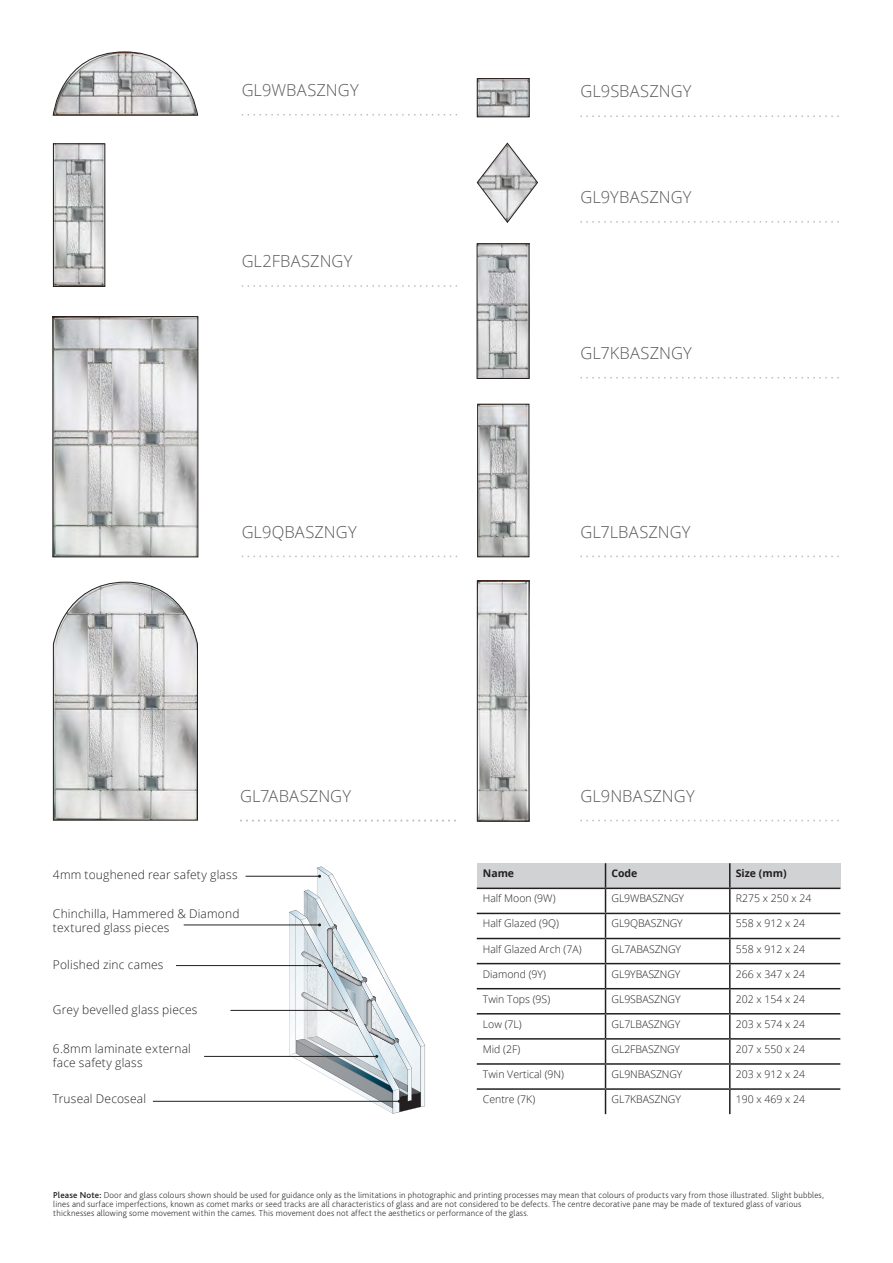
<style>
.page{position:relative;width:893px;height:1263px;background:#fff}
.page>*{position:absolute;margin:0;border:0;box-sizing:border-box;transform-origin:0 0}
.t1{font:300 16.5px "Open Sans";letter-spacing:.005em;color:#57585a}
.t2{font:300 12px/14.4px "Open Sans";letter-spacing:.015em;color:#231f20}
.t3{font:300 10.5px "Open Sans";color:#231f20}
.t4{font:700 10.5px "Open Sans";color:#231f20}
.t5{font:200 9px/9px "Bliss";letter-spacing:.02em;color:#231f20}
.s1{font-weight:500}
</style>
<div class="page">
<img style="left:55px;top:318px;width:141px;height:237px">
<div style="left:53px;top:316px;width:145px;height:241px;border:1px solid #231f20"></div>
<img style="left:479px;top:582px;width:48px;height:237px">
<div style="left:477px;top:580px;width:52px;height:241px;border:1px solid #231f20"></div>
<svg style="left:242px;top:114px;width:215px;height:1px"></svg>
<svg style="left:242px;top:556px;width:215px;height:1px"></svg>
<svg style="left:580px;top:820px;width:259px;height:1px"></svg>
<svg style="left:240px;top:820px;width:216px;height:1px"></svg>
<svg style="left:580px;top:116px;width:259px;height:1px"></svg>
<img style="left:479px;top:80px;width:48px;height:35px">
<div style="left:477px;top:78px;width:52px;height:39px;border:1px solid #231f20"></div>
<svg style="left:53px;top:51px;width:145px;height:65px"></svg>
<svg style="left:242px;top:285px;width:215px;height:2px"></svg>
<img style="left:55px;top:145px;width:48px;height:140px">
<div style="left:53px;top:143px;width:52px;height:144px;border:1px solid #231f20"></div>
<svg style="left:580px;top:556px;width:259px;height:1px"></svg>
<svg style="left:580px;top:377px;width:259px;height:1px"></svg>
<img style="left:479px;top:406px;width:48px;height:149px">
<div style="left:477px;top:404px;width:52px;height:153px;border:1px solid #231f20"></div>
<svg style="left:53px;top:581px;width:145px;height:240px;background:#cfd0d0"></svg>
<svg style="left:580px;top:221px;width:259px;height:2px"></svg>
<svg style="left:477px;top:143px;width:61px;height:80px"></svg>
<img style="left:479px;top:246px;width:48px;height:131px">
<hr style="left:246px;top:876px;width:74px;height:1px;background:#231f20">
<hr style="left:184px;top:924px;width:136px;height:1px;background:#231f20">
<hr style="left:176px;top:965px;width:144px;height:1px;background:#231f20">
<hr style="left:230px;top:1010px;width:116px;height:1px;background:#231f20">
<hr style="left:204px;top:1056px;width:173px;height:1px;background:#231f20">
<hr style="left:153px;top:1101px;width:246px;height:1px;background:#231f20">
<svg style="left:289px;top:866px;width:136px;height:247px"></svg>
<div style="left:477px;top:863px;width:363px;height:25px;background:#d1d2d4"></div>
<hr style="left:477px;top:887px;width:128px;height:2px;background:#231f20">
<hr style="left:605px;top:887px;width:125px;height:2px;background:#231f20">
<hr style="left:730px;top:887px;width:110px;height:2px;background:#231f20">
<hr style="left:477px;top:913px;width:128px;height:1px;background:#231f20">
<hr style="left:605px;top:913px;width:125px;height:1px;background:#231f20">
<hr style="left:730px;top:913px;width:110px;height:1px;background:#231f20">
<hr style="left:477px;top:938px;width:128px;height:1px;background:#231f20">
<hr style="left:605px;top:938px;width:125px;height:1px;background:#231f20">
<hr style="left:730px;top:938px;width:110px;height:1px;background:#231f20">
<hr style="left:477px;top:963px;width:128px;height:1px;background:#231f20">
<hr style="left:605px;top:963px;width:125px;height:1px;background:#231f20">
<hr style="left:730px;top:963px;width:110px;height:1px;background:#231f20">
<hr style="left:477px;top:988px;width:128px;height:1px;background:#231f20">
<hr style="left:605px;top:988px;width:125px;height:1px;background:#231f20">
<hr style="left:730px;top:988px;width:110px;height:1px;background:#231f20">
<hr style="left:477px;top:1013px;width:128px;height:1px;background:#231f20">
<hr style="left:605px;top:1013px;width:125px;height:1px;background:#231f20">
<hr style="left:730px;top:1013px;width:110px;height:1px;background:#231f20">
<hr style="left:477px;top:1038px;width:128px;height:2px;background:#231f20">
<hr style="left:605px;top:1038px;width:125px;height:2px;background:#231f20">
<hr style="left:730px;top:1038px;width:110px;height:2px;background:#231f20">
<hr style="left:477px;top:1063px;width:128px;height:2px;background:#231f20">
<hr style="left:605px;top:1063px;width:125px;height:2px;background:#231f20">
<hr style="left:730px;top:1063px;width:110px;height:2px;background:#231f20">
<hr style="left:477px;top:1088px;width:128px;height:2px;background:#231f20">
<hr style="left:605px;top:1088px;width:125px;height:2px;background:#231f20">
<svg style="left:605px;top:863px;width:1px;height:251px"></svg>
<hr style="left:730px;top:1088px;width:110px;height:2px;background:#231f20">
<svg style="left:729px;top:863px;width:1px;height:251px"></svg>
<p class="t1" style="left:242px;top:79px;width:119px">GL9WBASZNGY</p>
<p class="t1" style="left:242px;top:250px;width:112px">GL2FBASZNGY</p>
<p class="t1" style="left:242px;top:520px;width:117px">GL9QBASZNGY</p>
<p class="t1" style="left:580px;top:80px;width:113px">GL9SBASZNGY</p>
<p class="t1" style="left:580px;top:186px;width:113px">GL9YBASZNGY</p>
<p class="t1" style="left:580px;top:342px;width:113px">GL7KBASZNGY</p>
<p class="t1" style="left:580px;top:520px;width:112px">GL7LBASZNGY</p>
<p class="t1" style="left:240px;top:784px;width:112px">GL7ABASZNGY</p>
<p class="t1" style="left:580px;top:784px;width:116px">GL9NBASZNGY</p>
<p class="t2" style="left:53px;top:867px;width:186px">4mm toughened rear safety glass</p>
<p class="t2" style="left:53px;top:906px;width:188px">Chinchilla, Hammered &amp; Diamond textured glass pieces</p>
<p class="t2" style="left:53px;top:957px;width:112px">Polished zinc cames</p>
<p class="t2" style="left:53px;top:1002px;width:146px">Grey bevelled glass pieces</p>
<p class="t2" style="left:53px;top:1041px;width:140px">6.8mm laminate external face safety glass</p>
<p class="t2" style="left:53px;top:1091px;width:95px">Truseal Decoseal</p>
<p class="t4" style="left:483px;top:866px;width:33px">Name</p>
<p class="t4" style="left:611px;top:866px;width:27px">Code</p>
<p class="t4" style="left:736px;top:866px;width:52px">Size (mm)</p>
<p class="t3" style="left:483px;top:891px;width:74px">Half Moon (9W)</p>
<p class="t3" style="left:611px;top:891px;width:74px">GL9WBASZNGY</p>
<p class="t3" style="left:736px;top:891px;width:77px">R275 x 250 x 24</p>
<p class="t3" style="left:483px;top:916px;width:78px">Half Glazed (9Q)</p>
<p class="t3" style="left:612px;top:916px;width:73px">GL9QBASZNGY</p>
<p class="t3" style="left:736px;top:916px;width:71px">558 x 912 x 24</p>
<p class="t3" style="left:483px;top:941px;width:100px">Half Glazed Arch (7A)</p>
<p class="t3" style="left:612px;top:941px;width:71px">GL7ABASZNGY</p>
<p class="t3" style="left:736px;top:941px;width:71px">558 x 912 x 24</p>
<p class="t3" style="left:483px;top:967px;width:65px">Diamond (9Y)</p>
<p class="t3" style="left:612px;top:967px;width:70px">GL9YBASZNGY</p>
<p class="t3" style="left:736px;top:967px;width:71px">266 x 347 x 24</p>
<p class="t3" style="left:483px;top:992px;width:69px">Twin Tops (9S)</p>
<p class="t3" style="left:612px;top:992px;width:71px">GL9SBASZNGY</p>
<p class="t3" style="left:736px;top:992px;width:71px">202 x 154 x 24</p>
<p class="t3" style="left:483px;top:1017px;width:40px">Low (7L)</p>
<p class="t3" style="left:612px;top:1017px;width:70px">GL7LBASZNGY</p>
<p class="t3" style="left:736px;top:1017px;width:71px">203 x 574 x 24</p>
<p class="t3" style="left:483px;top:1042px;width:39px">Mid (2F)</p>
<p class="t3" style="left:612px;top:1042px;width:70px">GL2FBASZNGY</p>
<p class="t3" style="left:736px;top:1042px;width:71px">207 x 550 x 24</p>
<p class="t3" style="left:483px;top:1067px;width:83px">Twin Vertical (9N)</p>
<p class="t3" style="left:612px;top:1067px;width:72px">GL9NBASZNGY</p>
<p class="t3" style="left:736px;top:1067px;width:71px">203 x 912 x 24</p>
<p class="t3" style="left:483px;top:1092px;width:54px">Centre (7K)</p>
<p class="t3" style="left:612px;top:1092px;width:71px">GL7KBASZNGY</p>
<p class="t3" style="left:736px;top:1092px;width:71px">190 x 469 x 24</p>
<p class="t5" style="left:53px;top:1190px;width:772px"><span class="s1">Please Note:</span> Door and glass colours shown should be used for guidance only as the limitations in photographic and printing processes may mean that colours of products vary from those illustrated. Slight bubbles, lines and surface imperfections, known as comet marks or seed tracks are all characteristics of glass and are not considered to be defects. The centre decorative pane may be made of textured glass of various thicknesses allowing some movement within the cames. This movement does not affect the aesthetics or performance of the glass.</p>
</div>
